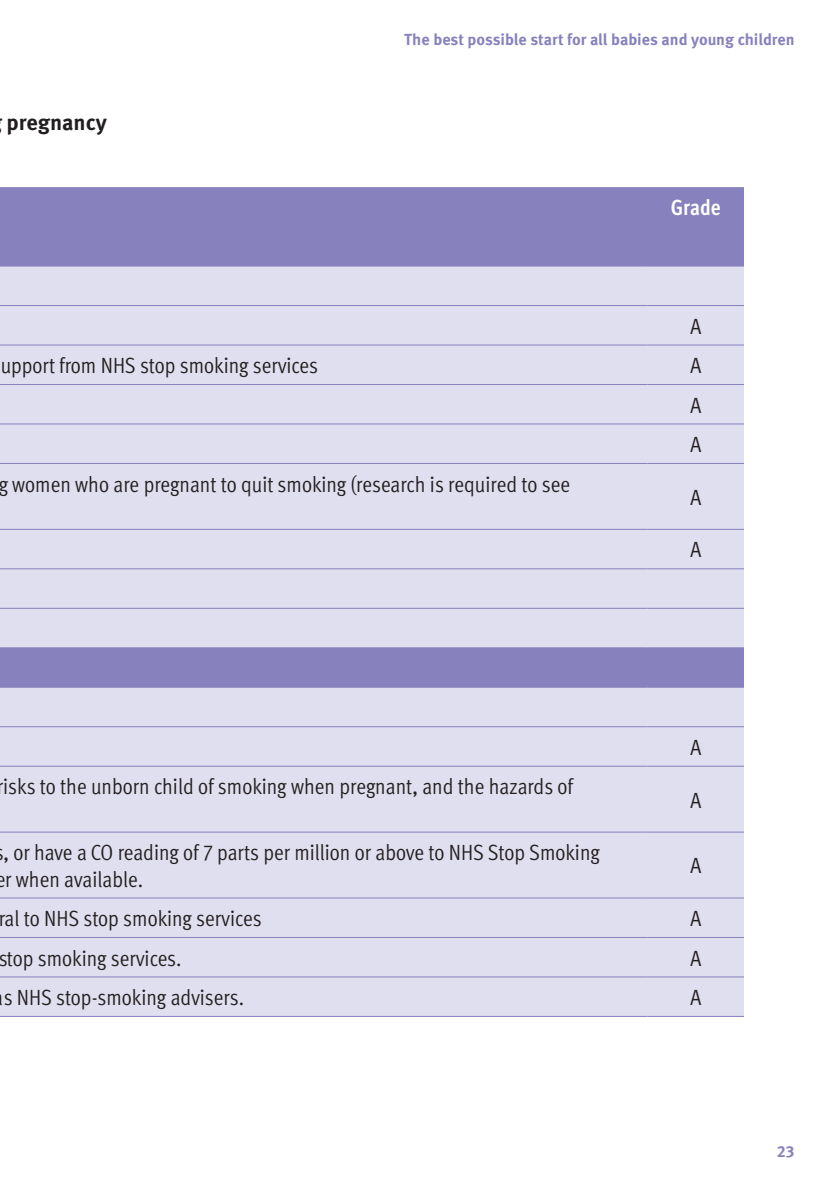
<style>
.page{position:relative;width:840px;height:1191px;background:#fff}
.page>*{position:absolute;margin:0;border:0;box-sizing:border-box;transform-origin:0 0}
.t1{font:22px/39.4px "Meta Cond OT";color:#231f20;text-align:justify}
.t2{font:700 22px "Meta Pro";color:#231f20}
.t3{font:700 22px "Meta Cond OT";letter-spacing:-.005em;color:#fff}
.t4{font:700 16px "Meta Pro";letter-spacing:-.005em;color:#8781bd}
</style>
<div class="page">
<div style="left:0;top:187px;width:743px;height:78px;background:#8781bd"></div>
<div style="left:0;top:266px;width:743px;height:750px;background:#e0dfef"></div>
<hr style="left:0;top:226px;width:647px;height:1px;background:#8781bd">
<hr style="left:647px;top:226px;width:96px;height:1px;background:#8781bd">
<hr style="left:0;top:265px;width:647px;height:1px;background:#8781bd">
<hr style="left:647px;top:265px;width:96px;height:1px;background:#8781bd">
<hr style="left:0;top:305px;width:647px;height:1px;background:#8781bd">
<hr style="left:647px;top:305px;width:96px;height:1px;background:#8781bd">
<hr style="left:0;top:344px;width:647px;height:1px;background:#8781bd">
<hr style="left:647px;top:344px;width:96px;height:1px;background:#8781bd">
<hr style="left:0;top:384px;width:647px;height:1px;background:#8781bd">
<hr style="left:647px;top:384px;width:96px;height:1px;background:#8781bd">
<hr style="left:0;top:423px;width:647px;height:1px;background:#8781bd">
<hr style="left:647px;top:423px;width:96px;height:1px;background:#8781bd">
<hr style="left:0;top:463px;width:647px;height:1px;background:#8781bd">
<hr style="left:647px;top:463px;width:96px;height:1px;background:#8781bd">
<hr style="left:0;top:529px;width:647px;height:1px;background:#8781bd">
<hr style="left:647px;top:529px;width:96px;height:1px;background:#8781bd">
<hr style="left:0;top:568px;width:647px;height:1px;background:#8781bd">
<hr style="left:647px;top:568px;width:96px;height:1px;background:#8781bd">
<hr style="left:0;top:608px;width:647px;height:1px;background:#8781bd">
<hr style="left:647px;top:608px;width:96px;height:1px;background:#8781bd">
<hr style="left:0;top:647px;width:647px;height:1px;background:#8781bd">
<hr style="left:647px;top:647px;width:96px;height:1px;background:#8781bd">
<hr style="left:0;top:687px;width:647px;height:1px;background:#8781bd">
<hr style="left:647px;top:687px;width:96px;height:1px;background:#8781bd">
<hr style="left:0;top:726px;width:647px;height:1px;background:#8781bd">
<hr style="left:647px;top:726px;width:96px;height:1px;background:#8781bd">
<hr style="left:0;top:765px;width:647px;height:1px;background:#8781bd">
<hr style="left:647px;top:765px;width:96px;height:1px;background:#8781bd">
<hr style="left:0;top:831px;width:647px;height:1px;background:#8781bd">
<hr style="left:647px;top:831px;width:96px;height:1px;background:#8781bd">
<hr style="left:0;top:897px;width:647px;height:1px;background:#8781bd">
<hr style="left:647px;top:897px;width:96px;height:1px;background:#8781bd">
<hr style="left:0;top:937px;width:647px;height:1px;background:#8781bd">
<hr style="left:647px;top:937px;width:96px;height:1px;background:#8781bd">
<hr style="left:0;top:976px;width:647px;height:1px;background:#8781bd">
<hr style="left:647px;top:976px;width:96px;height:1px;background:#8781bd">
<hr style="left:0;top:1016px;width:647px;height:1px;background:#8781bd">
<hr style="left:647px;top:1016px;width:96px;height:1px;background:#8781bd">
<p class="t2" style="left:7px;top:108px;width:102px">pregnancy</p>
<p class="t4" style="left:404px;top:29px;width:391px">The best possible start for all babies and young children</p>
<p class="t3" style="left:670px;top:193px;width:51px">Grade</p>
<p class="t1" style="left:690px;top:307px;width:12px">A</p>
<p class="t1" style="left:1px;top:346px;width:319px">upport from NHS stop smoking services</p>
<p class="t1" style="left:690px;top:346px;width:12px">A A A</p>
<p class="t1" style="left:-2px;top:465px;width:572px">g women who are pregnant to quit smoking (research is required to see</p>
<p class="t1" style="left:690px;top:478px;width:12px">A</p>
<p class="t1" style="left:690px;top:530px;width:12px">A</p>
<p class="t1" style="left:-3px;top:767px;width:577px">risks to the unborn child of smoking when pregnant, and the hazards of</p>
<p class="t1" style="left:-4px;top:840px;width:605px;line-height:26.4px;text-indent:8px">, or have a CO reading of 7 parts per million or above to NHS Stop Smoking er when available.</p>
<p class="t1" style="left:690px;top:728px;width:12px">A</p>
<p class="t1" style="left:690px;top:780px;width:12px">A</p>
<p class="t1" style="left:690px;top:846px;width:12px">A</p>
<p class="t1" style="left:-2px;top:899px;width:265px">ral to NHS stop smoking services</p>
<p class="t1" style="left:690px;top:899px;width:12px">A</p>
<p class="t1" style="left:-2px;top:938px;width:185px">stop smoking services.</p>
<p class="t1" style="left:690px;top:938px;width:12px">A</p>
<p class="t1" style="left:4px;top:978px;width:242px">s NHS stop-smoking advisers.</p>
<p class="t1" style="left:690px;top:978px;width:12px">A</p>
<p class="t4" style="left:776px;top:1141px;width:19px">23</p>
</div>
